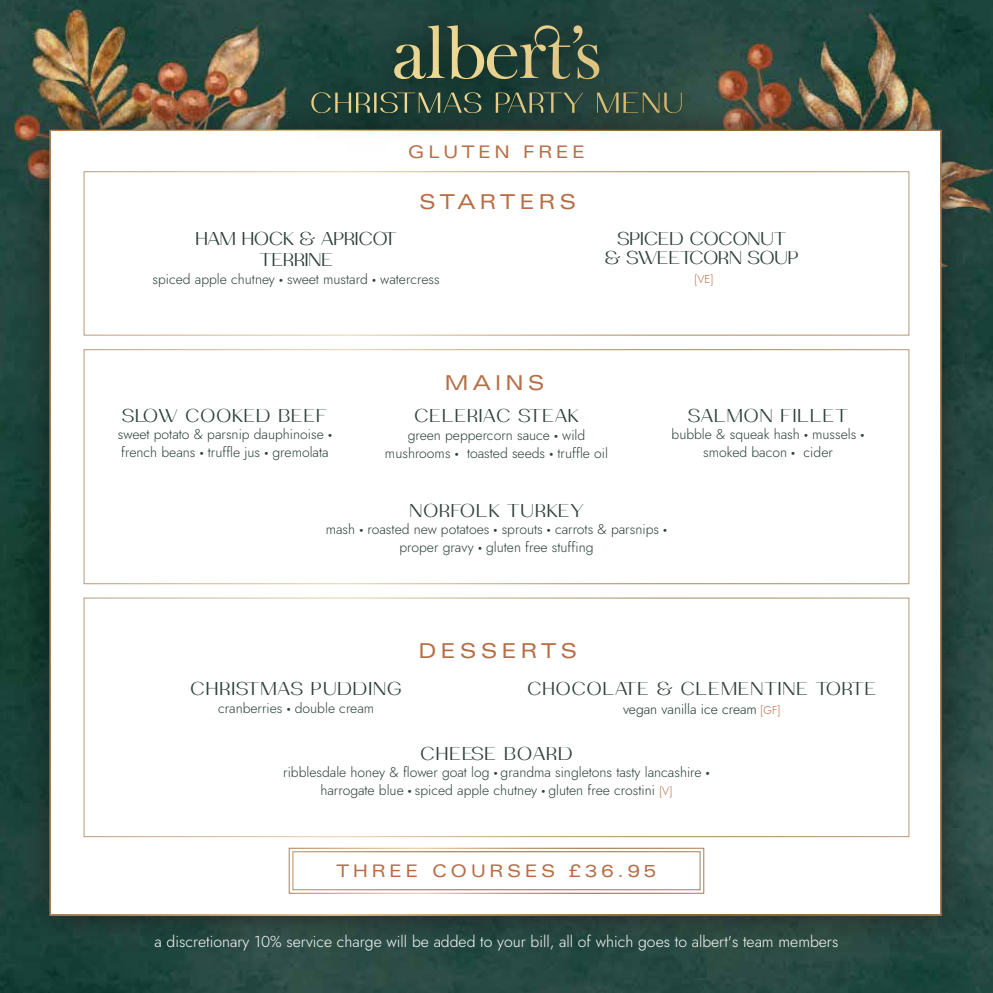
<style>
.page{position:relative;width:993px;height:993px;background:#fff}
.page>*{position:absolute;margin:0;border:0;box-sizing:border-box;transform-origin:0 0}
.t1{font:expanded 20.47px "Univers LT Std";letter-spacing:.2em;color:#b76e46}
.t2{font:18.03px "Passion Sans P Dae";letter-spacing:.05em;color:#2d403b;scale:1.1 1}
.t3{font:18.03px/21px "Passion Sans P Dae";color:#2d403b;text-align:center;scale:1.1 1}
.t4{font:18.03px "Passion Sans P Dae";letter-spacing:.05em;color:#2d403b;scale:1.11 1}
.t5{font:expanded 17.32px "Univers LT Std";letter-spacing:.2em;color:#b76e46}
.t6{font:15.75px "Jost";color:#fff}
.t7{font:14px/17.5px "Jost";color:#2d403b;text-align:center}
.t8{font:14px "Jost";color:#233832}
.t9{font:11.2px "Jost";color:#b86e46}
.s1{font-family:"Myriad Pro"}
.s2{font-size:11.2px;color:#b86e46}
</style>
<div class="page">
<img style="left:0;top:0;width:992px;height:992px">
<img style="left:5px;top:85px;width:981px;height:875px">
<div style="left:49px;top:130px;width:892px;height:785px;background:#fff;border:4px solid #fff"></div>
<div style="left:84px;top:349px;width:825px;height:235px;border:1px solid #fff"></div>
<div style="left:84px;top:597px;width:825px;height:239px;border:1px solid #fff"></div>
<div style="left:289px;top:847px;width:415px;height:46px;border:1px solid #fff"></div>
<div style="left:292px;top:851px;width:408px;height:38px;border:1px solid #fff"></div>
<img style="left:266px;top:0;width:460px;height:135px">
<svg style="left:311px;top:25px;width:370px;height:88px;background:#375142"></svg>
<div style="left:84px;top:171px;width:825px;height:164px;border:1px solid #fff"></div>
<p class="t5" style="left:408px;top:142px;width:178px">GLUTEN FREE</p>
<p class="t1" style="left:419px;top:190px;width:159px">STARTERS</p>
<p class="t3" style="left:195px;top:228px;width:184px">HAM HOCK &amp; APRICOT<br>TERRINE</p>
<p class="t7" style="left:152px;top:270px;width:288px">spiced apple chutney <span class="s1">•</span> sweet mustard <span class="s1">•</span> watercress</p>
<p class="t3" style="left:604px;top:229px;width:178px;line-height:19.2px">SPICED COCONUT<br>&amp; SWEETCORN SOUP</p>
<p class="t9" style="left:694px;top:272px;width:21px">[VE]</p>
<h1 class="t1" style="left:444px;top:370px;width:101px">MAINS</h1>
<p class="t2" style="left:122px;top:404px;width:188px">SLOW COOKED BEEF</p>
<p class="t2" style="left:414px;top:404px;width:151px">CELERIAC STEAK</p>
<p class="t2" style="left:688px;top:404px;width:146px">SALMON FILLET</p>
<p class="t7" style="left:118px;top:425px;width:215px">sweet potato &amp; parsnip dauphinoise <span class="s1">•</span></p>
<p class="t7" style="left:407px;top:426px;width:179px">green peppercorn sauce <span class="s1">•</span> wild</p>
<p class="t7" style="left:671px;top:425px;width:194px">bubble &amp; squeak hash <span class="s1">•</span> mussels <span class="s1">•</span></p>
<p class="t7" style="left:121px;top:443px;width:209px">french beans <span class="s1">•</span> truffle jus <span class="s1">•</span> gremolata</p>
<p class="t7" style="left:385px;top:444px;width:224px">mushrooms <span class="s1">•</span> toasted seeds <span class="s1">•</span> truffle oil</p>
<p class="t7" style="left:703px;top:443px;width:131px">smoked bacon <span class="s1">•</span> cider</p>
<p class="t2" style="left:409px;top:499px;width:159px">NORFOLK TURKEY</p>
<p class="t7" style="left:326px;top:520px;width:343px">mash <span class="s1">•</span> roasted new potatoes <span class="s1">•</span> sprouts <span class="s1">•</span> carrots &amp; parsnips <span class="s1">• </span>proper gravy <span class="s1">•</span> gluten free stuffing</p>
<p class="t1" style="left:418px;top:638px;width:160px">DESSERTS</p>
<p class="t4" style="left:190px;top:677px;width:191px">CHRISTMAS PUDDING</p>
<p class="t2" style="left:527px;top:677px;width:318px">CHOCOLATE &amp; CLEMENTINE TORTE</p>
<p class="t7" style="left:218px;top:698px;width:158px">cranberries <span class="s1">•</span> double cream</p>
<p class="t8" style="left:623px;top:699px;width:159px">vegan vanilla ice cream <span class="s2">[GF]</span></p>
<p class="t4" style="left:420px;top:742px;width:138px">CHEESE BOARD</p>
<p class="t7" style="left:283px;top:763px;width:428px">ribblesdale honey &amp; flower goat log <span class="s1">•</span> grandma singletons tasty lancashire <span class="s1">• </span>harrogate blue <span class="s1">•</span> spiced apple chutney <span class="s1">•</span> gluten free crostini <span class="s2">[V]</span></p>
<p class="t5" style="left:336px;top:859px;width:321px">THREE COURSES £36.95</p>
<p class="t6" style="left:154px;top:930px;width:685px">a discretionary 10% service charge will be added to your bill, all of which goes to albert's team members</p>
</div>
